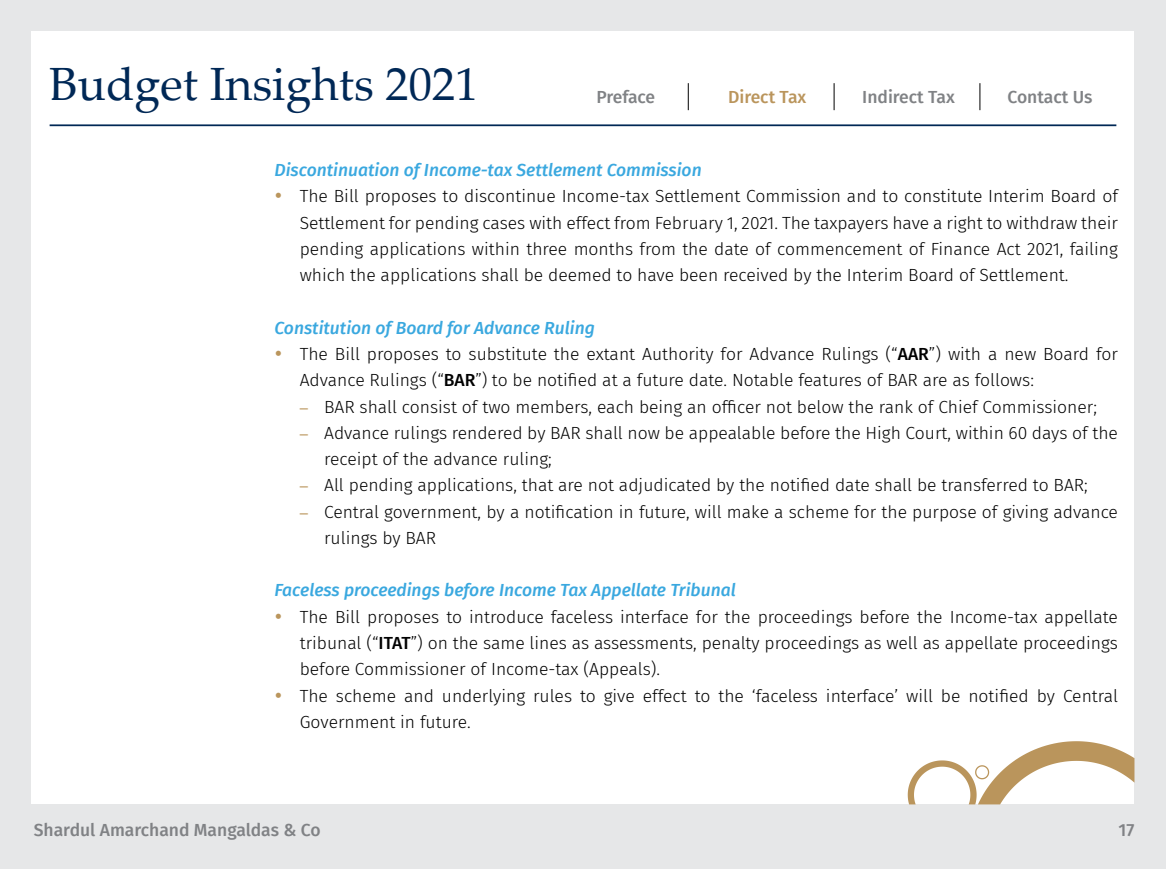
<style>
.page{position:relative;width:1166px;height:869px;background:#fff}
.page>*{position:absolute;margin:0;border:0;box-sizing:border-box;transform-origin:0 0}
.t1{font:46.55px "Palatino Linotype";color:#002856}
.t2{font:300 17.5px/26.2px "Fira Sans";color:#000}
.Heading_2{font:italic 500 17.5px "Fira Sans";color:#3aa8df}
.t3{font:500 17.5px "Fira Sans";color:#808285}
.t4{font:500 17.5px "Fira Sans";color:#ba955c}
.t5{font:500 17.5px "Fira Sans";letter-spacing:-.02em;color:#808285}
.s1{color:#ba955c}
.s2{font-weight:500}
</style>
<div class="page">
<div style="left:0;top:0;width:1166px;height:868px;background:#e6e7e8"></div>
<div style="left:32px;top:31px;width:1102px;height:773px;background:#fff"></div>
<svg style="left:908px;top:741px;width:226px;height:63px"></svg>
<hr style="left:50px;top:124px;width:1066px;height:2px;background:#002856">
<svg style="left:688px;top:83px;width:1px;height:27px"></svg>
<svg style="left:833px;top:83px;width:1px;height:27px"></svg>
<svg style="left:979px;top:83px;width:1px;height:27px"></svg>
<h1 class="t1" style="left:50px;top:51px;width:430px">Budget Insights 2021</h1>
<p class="t5" style="left:596px;top:83px;width:60px">Preface</p>
<p class="t4" style="left:728px;top:83px;width:80px">Direct Tax</p>
<p class="t3" style="left:862px;top:83px;width:94px">Indirect Tax</p>
<p class="t3" style="left:1007px;top:83px;width:86px">Contact Us</p>
<p class="Heading_2" style="left:274px;top:156px;width:429px">Discontinuation of Income-tax Settlement Commission</p>
<p class="t2" style="left:300px;top:183px;width:820px;text-align:justify;text-indent:-25px"><span class="s1">•</span> The Bill proposes to discontinue Income-tax Settlement Commission and to constitute Interim Board of Settlement for pending cases with effect from February 1, 2021. The taxpayers have a right to withdraw their pending applications within three months from the date of commencement of Finance Act 2021, failing which the applications shall be deemed to have been received by the Interim Board of Settlement.</p>
<p class="Heading_2" style="left:274px;top:313px;width:322px">Constitution of Board for Advance Ruling</p>
<p class="t2" style="left:300px;top:340px;width:820px;text-indent:-25px"><span class="s1">•</span> The Bill proposes to substitute the extant Authority for Advance Rulings (“<span class="s2">AAR</span>”) with a new Board for<br>Advance Rulings (“<span class="s2">BAR</span>”) to be notified at a future date. Notable features of BAR are as follows:</p>
<p class="t2" style="left:299px;top:393px;width:799px"><span class="s1">−</span> BAR shall consist of two members, each being an officer not below the rank of Chief Commissioner;</p>
<p class="t2" style="left:324px;top:419px;width:795px;text-indent:-25px"><span class="s1">−</span> Advance rulings rendered by BAR shall now be appealable before the High Court, within 60 days of the receipt of the advance ruling;</p>
<p class="t2" style="left:299px;top:472px;width:790px"><span class="s1">−</span> All pending applications, that are not adjudicated by the notified date shall be transferred to BAR;</p>
<p class="t2" style="left:324px;top:498px;width:795px;text-indent:-25px"><span class="s1">−</span> Central government, by a notification in future, will make a scheme for the purpose of giving advance rulings by BAR</p>
<p class="Heading_2" style="left:274px;top:576px;width:463px">Faceless proceedings before Income Tax Appellate Tribunal</p>
<p class="t2" style="left:300px;top:603px;width:820px;text-align:justify;text-indent:-25px"><span class="s1">•</span> The Bill proposes to introduce faceless interface for the proceedings before the Income-tax appellate tribunal (“<span class="s2">ITAT</span>”) on the same lines as assessments, penalty proceedings as well as appellate proceedings before Commissioner of Income-tax (Appeals).</p>
<p class="t2" style="left:300px;top:682px;width:820px;text-indent:-25px"><span class="s1">•</span> The scheme and underlying rules to give effect to the ‘faceless interface’ will be notified by Central<br>Government in future.</p>
<p class="t3" style="left:34px;top:815px;width:288px">Shardul Amarchand Mangaldas &amp; Co</p>
<p class="t3" style="left:1118px;top:815px;width:17px">17</p>
</div>
